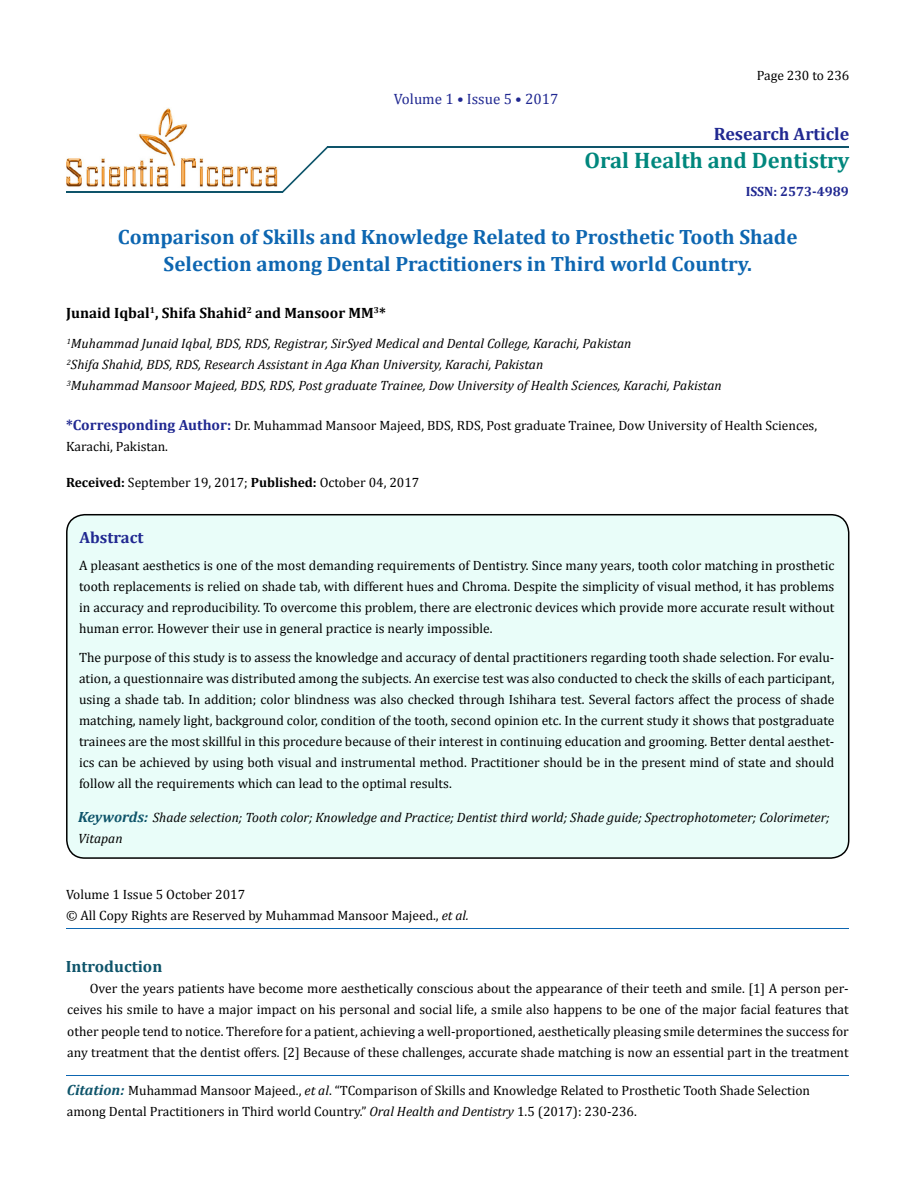
<style>
.page{position:relative;width:917px;height:1190px;background:#fff}
.page>*{position:absolute;margin:0;border:0;box-sizing:border-box;transform-origin:0 0}
.t1{font:700 22.5px "Cambria";color:#00877d}
.t2{font:700 20.85px/27px "Cambria";color:#0d66b1;text-align:center}
.t3{font:700 18px "Cambria";color:#202891}
.t4{font:700 16.35px "Cambria";color:#0e546a}
.t5{font:700 16.35px "Cambria";color:#202891}
.t6{font:700 15px "Cambria";color:#000}
.t7{font:15px "Cambria";color:#202891}
.t8{font:13.5px/21px "Cambria";color:#000}
.t9{font:italic 13.5px/21px "Cambria";color:#000}
.t10{font:700 13.5px "Cambria";color:#202891}
.s1{font-weight:700;font-size:14.85px;color:#202891}
.s2{font-weight:700}
.s3{font-weight:700;font-size:14.85px;color:#0e546a}
.s4{font-style:italic}
.s5{font-weight:700;font-style:italic;font-size:14.85px;color:#0e546a}
</style>
<div class="page">
<div style="left:67px;top:514px;width:781px;height:344px;background:#e9fdf9;border-radius:18px"></div>
<div style="left:66px;top:514px;width:783px;height:344px;border:2px solid #000;border-radius:18px"></div>
<hr style="left:327px;top:146px;width:521px;height:2px;background:#0e546a">
<hr style="left:67px;top:191px;width:216px;height:2px;background:#0e546a">
<svg style="left:282px;top:146px;width:46px;height:47px"></svg>
<hr style="left:67px;top:1075px;width:781px;height:1px;background:#0d66b1">
<hr style="left:67px;top:928px;width:781px;height:1px;background:#0d66b1">
<img style="left:67px;top:108px;width:211px;height:79px">
<p class="t7" style="left:394px;top:90px;width:166px">Volume 1 • Issue 5 • 2017</p>
<p class="t8" style="left:756px;top:64px;width:94px">Page 230 to 236</p>
<h3 class="t3" style="left:713px;top:123px;width:137px">Research Article</h3>
<h1 class="t1" style="left:584px;top:147px;width:266px">Oral Health and Dentistry</h1>
<p class="t10" style="left:745px;top:183px;width:104px">ISSN: 2573-4989</p>
<h2 class="t2" style="left:118px;top:222px;width:681px">Comparison of Skills and Knowledge Related to Prosthetic Tooth Shade<br>Selection among Dental Practitioners in Third world Country.</h2>
<p class="t6" style="left:66px;top:303px;width:321px">Junaid Iqbal<sup>1</sup>, Shifa Shahid<sup>2</sup> and Mansoor MM<sup>3</sup>*</p>
<p class="t9" style="left:67px;top:333px;width:656px"><sup>1</sup>Muhammad Junaid Iqbal, BDS, RDS, Registrar, SirSyed Medical and Dental College, Karachi, Pakistan<br><sup>2</sup>Shifa Shahid, BDS, RDS, Research Assistant in Aga Khan University, Karachi, Pakistan<br><sup>3</sup>Muhammad Mansoor Majeed, BDS, RDS, Post graduate Trainee, Dow University of Health Sciences, Karachi, Pakistan</p>
<p class="t8" style="left:66px;top:414px;width:752px"><span class="s1">*Corresponding Author:</span> Dr. Muhammad Mansoor Majeed, BDS, RDS, Post graduate Trainee, Dow University of Health Sciences,<br>Karachi, Pakistan.</p>
<p class="t8" style="left:66px;top:472px;width:355px"><span class="s2">Received:</span> September 19, 2017; <span class="s2">Published:</span> October 04, 2017</p>
<p class="t5" style="left:80px;top:528px;width:65px">Abstract</p>
<p class="t8" style="left:79px;top:555px;width:757px;text-align:justify">A pleasant aesthetics is one of the most demanding requirements of Dentistry. Since many years, tooth color matching in prosthetic tooth replacements is relied on shade tab, with different hues and Chroma. Despite the simplicity of visual method, it has problems in accuracy and reproducibility. To overcome this problem, there are electronic devices which provide more accurate result without human error. However their use in general practice is nearly impossible.</p>
<p class="t8" style="left:79px;top:646px;width:757px;text-align:justify">The purpose of this study is to assess the knowledge and accuracy of dental practitioners regarding tooth shade selection. For evalu&shy;ation, a questionnaire was distributed among the subjects. An exercise test was also conducted to check the skills of each participant, using a shade tab. In addition; color blindness was also checked through Ishihara test. Several factors affect the process of shade matching, namely light, background color, condition of the tooth, second opinion etc. In the current study it shows that postgraduate trainees are the most skillful in this procedure because of their interest in continuing education and grooming. Better dental aesthet&shy;ics can be achieved by using both visual and instrumental method. Practitioner should be in the present mind of state and should follow all the requirements which can lead to the optimal results.</p>
<p class="t9" style="left:78px;top:806px;width:753px"><span class="s3">Keywords:</span> Shade selection; Tooth color; Knowledge and Practice; Dentist third world; Shade guide; Spectrophotometer; Colorimeter;<br>Vitapan</p>
<p class="t8" style="left:66px;top:883px;width:404px">Volume 1 Issue 5 October 2017<br>© All Copy Rights are Reserved by Muhammad Mansoor Majeed., <span class="s4">et al.</span></p>
<p class="t4" style="left:66px;top:956px;width:98px">Introduction</p>
<p class="t8" style="left:67px;top:978px;width:783px;text-align:justify;text-indent:23px">Over the years patients have become more aesthetically conscious about the appearance of their teeth and smile. [1] A person per&shy;ceives his smile to have a major impact on his personal and social life, a smile also happens to be one of the major facial features that other people tend to notice. Therefore for a patient, achieving a well-proportioned, aesthetically pleasing smile determines the success for any treatment that the dentist offers. [2] Because of these challenges, accurate shade matching is now an essential part in the treatment</p>
<p class="t8" style="left:67px;top:1080px;width:744px"><span class="s5">Citation:</span> Muhammad Mansoor Majeed., <span class="s4">et al</span>. “TComparison of Skills and Knowledge Related to Prosthetic Tooth Shade Selection among Dental Practitioners in Third world Country.” <span class="s4">Oral Health and Dentistry</span> 1.5 (2017): 230-236.</p>
</div>
